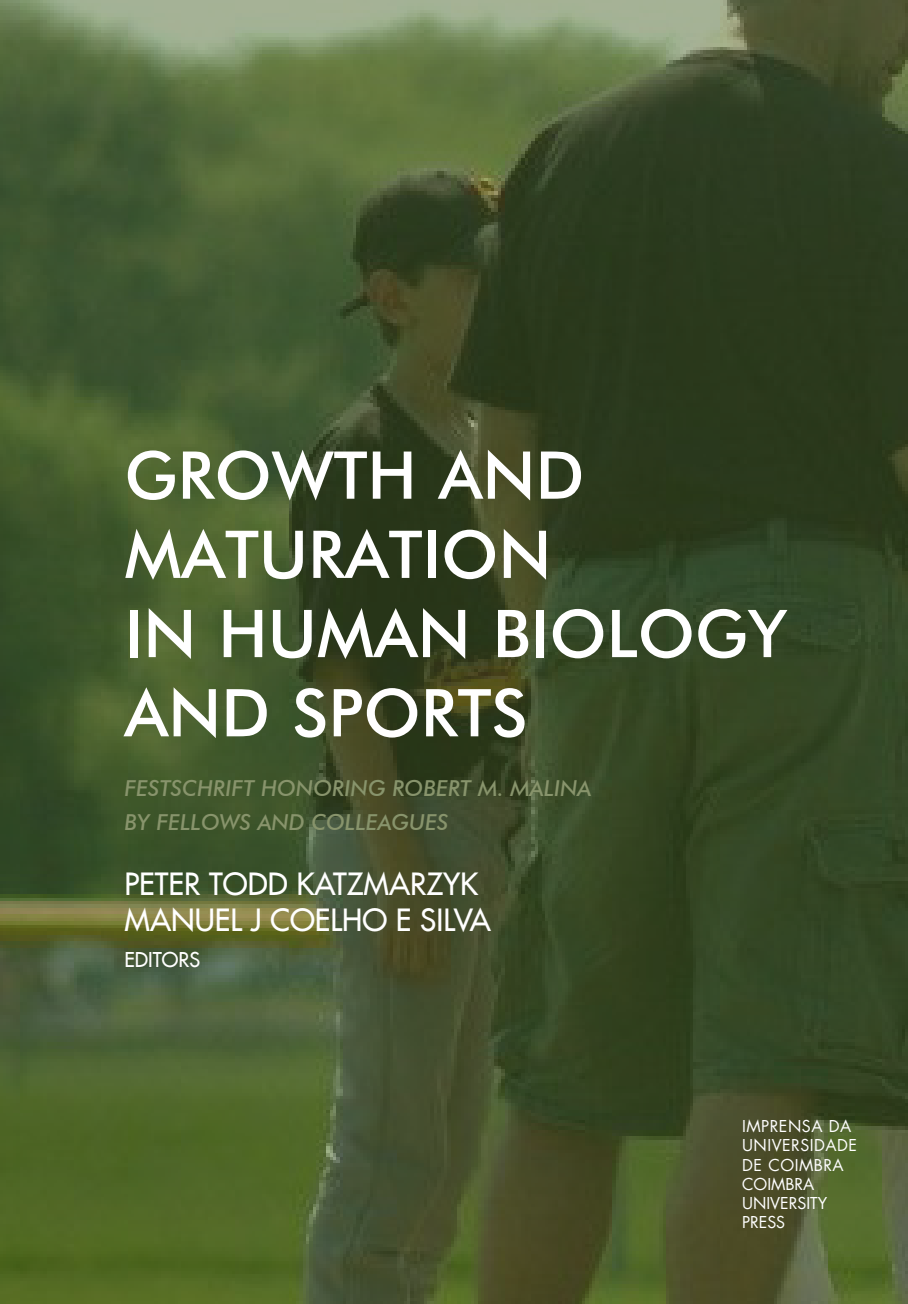
<style>
.page{position:relative;width:908px;height:1304px;background:#fff}
.page>*{position:absolute;margin:0;border:0;box-sizing:border-box;transform-origin:0 0}
.t1{font:500 66px/79.2px "Futura BT";color:#fff}
.t2{font:30px/36px "Futura LT";color:#fff}
.t3{font:italic 500 22px/34px "Futura BT";color:#88946c}
.t4{font:20px "Futura LT";color:#fff}
.t5{font:16px/19.2px "Futura LT";letter-spacing:.03em;color:#fff}
</style>
<div class="page">
<img style="left:0;top:0;width:907px;height:1304px">
<h1 class="t1" style="left:124px;top:435px;width:664px">GROWTH AND<br>MATURATION<br>IN HUMAN BIOLOGY<br>AND SPORTS</h1>
<p class="t3" style="left:124px;top:771px;width:468px">FESTSCHRIFT HONORING ROBERT M. MALINA<br>BY FELLOWS AND COLLEAGUES</p>
<h2 class="t2" style="left:124px;top:866px;width:368px">PETER TODD KATZMARZYK<br>MANUEL J COELHO E SILVA</h2>
<p class="t4" style="left:124px;top:947px;width:77px">EDITORS</p>
<p class="t5" style="left:741px;top:1117px;width:116px">IMPRENSA DA<br>UNIVERSIDADE<br>DE COIMBRA<br>COIMBRA<br>UNIVERSITY<br>PRESS</p>
</div>
